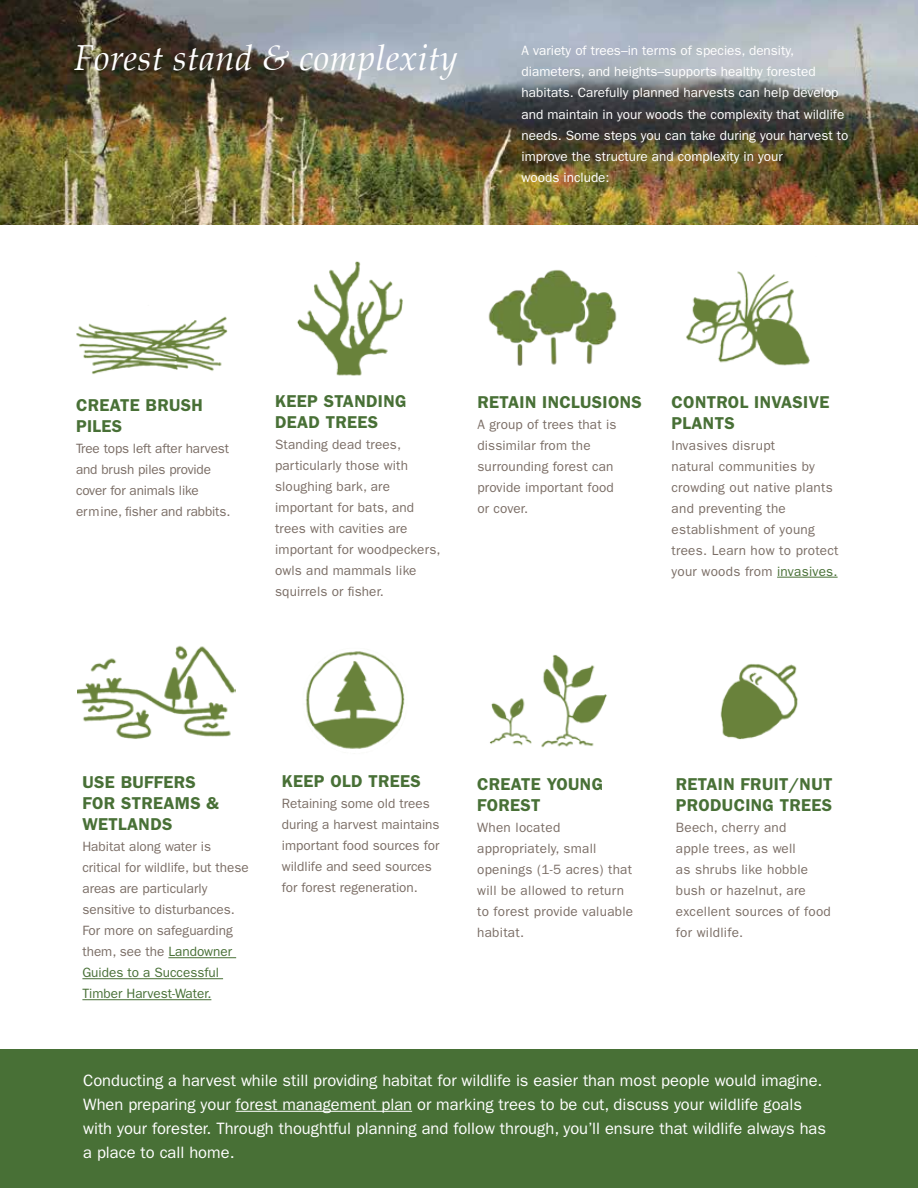
<style>
.page{position:relative;width:918px;height:1188px;background:#fff}
.page>*{position:absolute;margin:0;border:0;box-sizing:border-box;transform-origin:0 0}
.t1{font:italic 35.25px "Palatino";letter-spacing:.01em;color:#fff}
.t2{font:600 17.25px/21px "Franklin Gothic";letter-spacing:.02em;color:#487036}
.t3{font:16.5px/24px "Franklin Gothic";color:#fff}
.t4{font:13.5px/21px "Franklin Gothic";letter-spacing:.01em;color:#7b6e66}
.t5{font:13.5px/21px "Franklin Gothic";color:#fff}
.t6{font:13.5px/21px "ITC Franklin Gothic Std";letter-spacing:-.01em;color:#7b6e66}
.s1{color:#487036}
</style>
<div class="page">
<img style="left:0;top:0;width:918px;height:225px">
<hr style="left:777px;top:577px;width:61px;height:1px;background:#487036">
<img style="left:76px;top:316px;width:152px;height:58px">
<img style="left:297px;top:261px;width:106px;height:115px">
<img style="left:488px;top:269px;width:129px;height:97px">
<img style="left:686px;top:271px;width:124px;height:95px">
<hr style="left:168px;top:957px;width:68px;height:1px;background:#487036">
<hr style="left:82px;top:978px;width:141px;height:1px;background:#487036">
<hr style="left:82px;top:999px;width:129px;height:1px;background:#487036">
<img style="left:77px;top:645px;width:158px;height:94px">
<img style="left:305px;top:651px;width:100px;height:98px">
<img style="left:489px;top:654px;width:118px;height:94px">
<img style="left:720px;top:664px;width:78px;height:76px">
<div style="left:0;top:1050px;width:918px;height:138px;background:#487036"></div>
<hr style="left:236px;top:1111px;width:176px;height:1px;background:#fff">
<h1 class="t1" style="left:74px;top:28px;width:385px">Forest stand &amp; complexity</h1>
<p class="t5" style="left:522px;top:41px;width:328px">A variety of trees–in terms of species, density, diameters, and heights–supports healthy forested habitats. Carefully planned harvests can help develop and maintain in your woods the complexity that wildlife needs. Some steps you can take during your harvest to improve the structure and complexity in your<br>woods include:</p>
<p class="t2" style="left:76px;top:395px;width:128px">CREATE BRUSH<br>PILES</p>
<p class="t6" style="left:76px;top:438px;width:156px">Tree tops left after harvest and brush piles provide cover for animals like ermine, fisher and rabbits.</p>
<p class="t2" style="left:275px;top:391px;width:133px">KEEP STANDING<br>DEAD TREES</p>
<p class="t4" style="left:275px;top:434px;width:167px">Standing dead trees, particularly those with sloughing bark, are important for bats, and trees with cavities are important for woodpeckers, owls and mammals like squirrels or fisher.</p>
<p class="t2" style="left:478px;top:391px;width:166px">RETAIN INCLUSIONS</p>
<p class="t4" style="left:478px;top:414px;width:140px">A group of trees that is dissimilar from the surrounding forest can provide important food or cover.</p>
<p class="t2" style="left:672px;top:391px;width:159px">CONTROL INVASIVE<br>PLANTS</p>
<p class="t4" style="left:672px;top:435px;width:169px">Invasives disrupt<br>natural communities by crowding out native plants and preventing the establishment of young trees. Learn how to protect your woods from <span class="s1">invasives.</span></p>
<p class="t2" style="left:82px;top:772px;width:138px">USE BUFFERS<br>FOR STREAMS &amp;<br>WETLANDS</p>
<p class="t4" style="left:82px;top:836px;width:168px">Habitat along water is critical for wildlife, but these areas are particularly sensitive to disturbances.<br>For more on safeguarding them, see the <span class="s1">Landowner<br>Guides to a Successful<br>Timber Harvest-Water.</span></p>
<p class="t2" style="left:282px;top:771px;width:141px">KEEP OLD TREES</p>
<p class="t4" style="left:282px;top:793px;width:159px">Retaining some old trees during a harvest maintains important food sources for wildlife and seed sources for forest regeneration.</p>
<p class="t2" style="left:477px;top:774px;width:127px">CREATE YOUNG<br>FOREST</p>
<p class="t4" style="left:477px;top:817px;width:158px">When located appropriately, small openings (1-5 acres) that will be allowed to return to forest provide valuable habitat.</p>
<p class="t2" style="left:676px;top:773px;width:158px">RETAIN FRUIT/NUT<br>PRODUCING TREES</p>
<p class="t4" style="left:676px;top:817px;width:156px">Beech, cherry and<br>apple trees, as well<br>as shrubs like hobble bush or hazelnut, are excellent sources of food for wildlife.</p>
<p class="t3" style="left:83px;top:1068px;width:744px">Conducting a harvest while still providing habitat for wildlife is easier than most people would imagine.<br>When preparing your forest management plan or marking trees to be cut, discuss your wildlife goals with your forester. Through thoughtful planning and follow through, you’ll ensure that wildlife always has a place to call home.</p>
</div>
